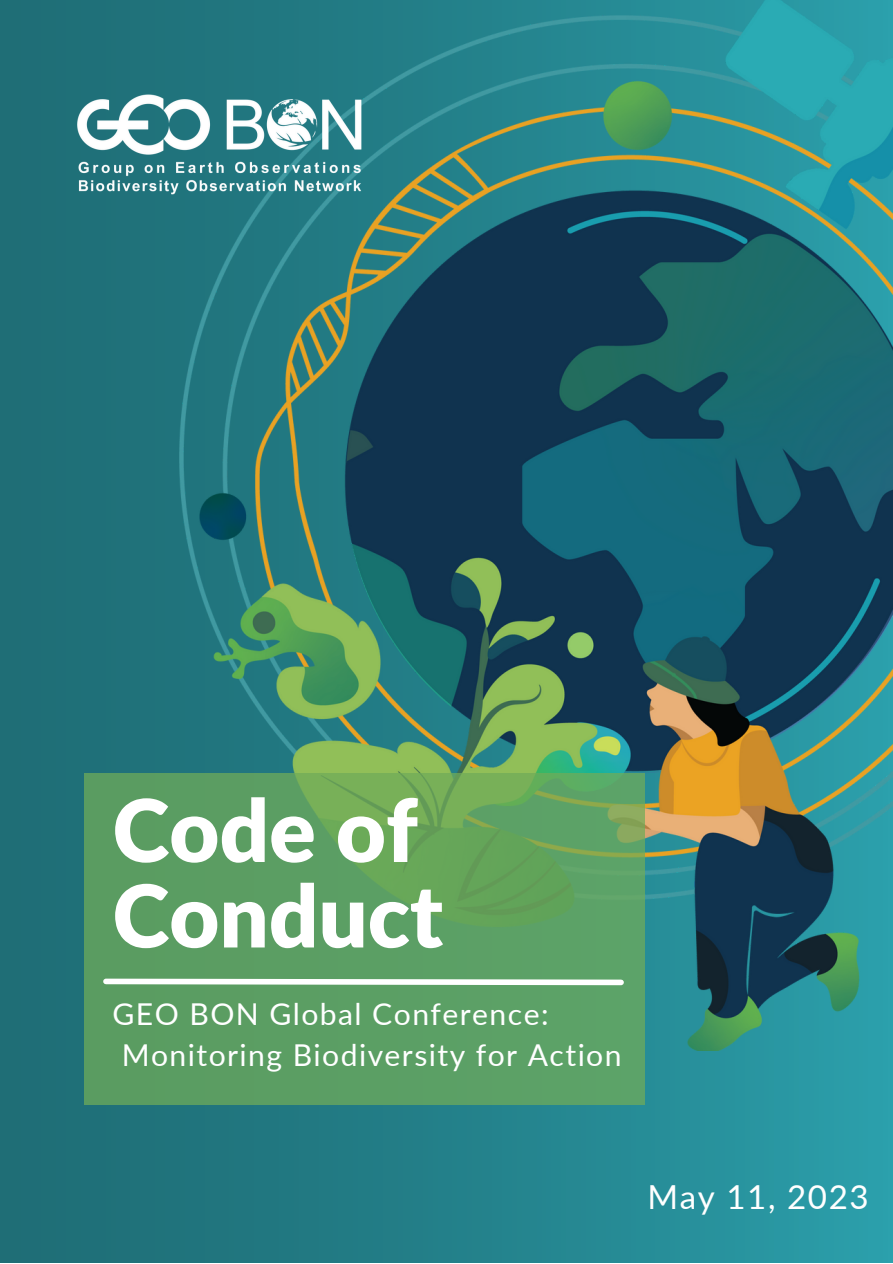
<style>
.page{position:relative;width:893px;height:1264px;background:#fff}
.page>*{position:absolute;margin:0;border:0;box-sizing:border-box;transform-origin:0 0}
.t1{font:900 86.4px/85.5px "Lato";color:#fff}
.t2{font:33.15px "Lato";letter-spacing:.045em;color:#fff}
.t3{font:30.15px/41.5px "Lato";letter-spacing:.045em;color:#fff}
</style>
<div class="page">
<div style="left:0;top:0;width:892px;height:1262px;background:linear-gradient(to right,#1e6971,#2b9ca7)"></div>
<img style="left:179px;top:0;width:713px;height:1050px">
<svg style="left:84px;top:773px;width:560px;height:331px;background:#5ea061"></svg>
<svg style="left:100px;top:975px;width:526px;height:13px"></svg>
<img style="left:73px;top:89px;width:294px;height:110px">
<p class="t1" style="left:112px;top:785px;width:332px">Code of<br>Conduct</p>
<p class="t3" style="left:122px;top:992px;width:501px;text-indent:-9px">GEO BON Global Conference:<br>Monitoring Biodiversity for Action</p>
<p class="t2" style="left:647px;top:1176px;width:223px">May 11, 2023</p>
</div>
